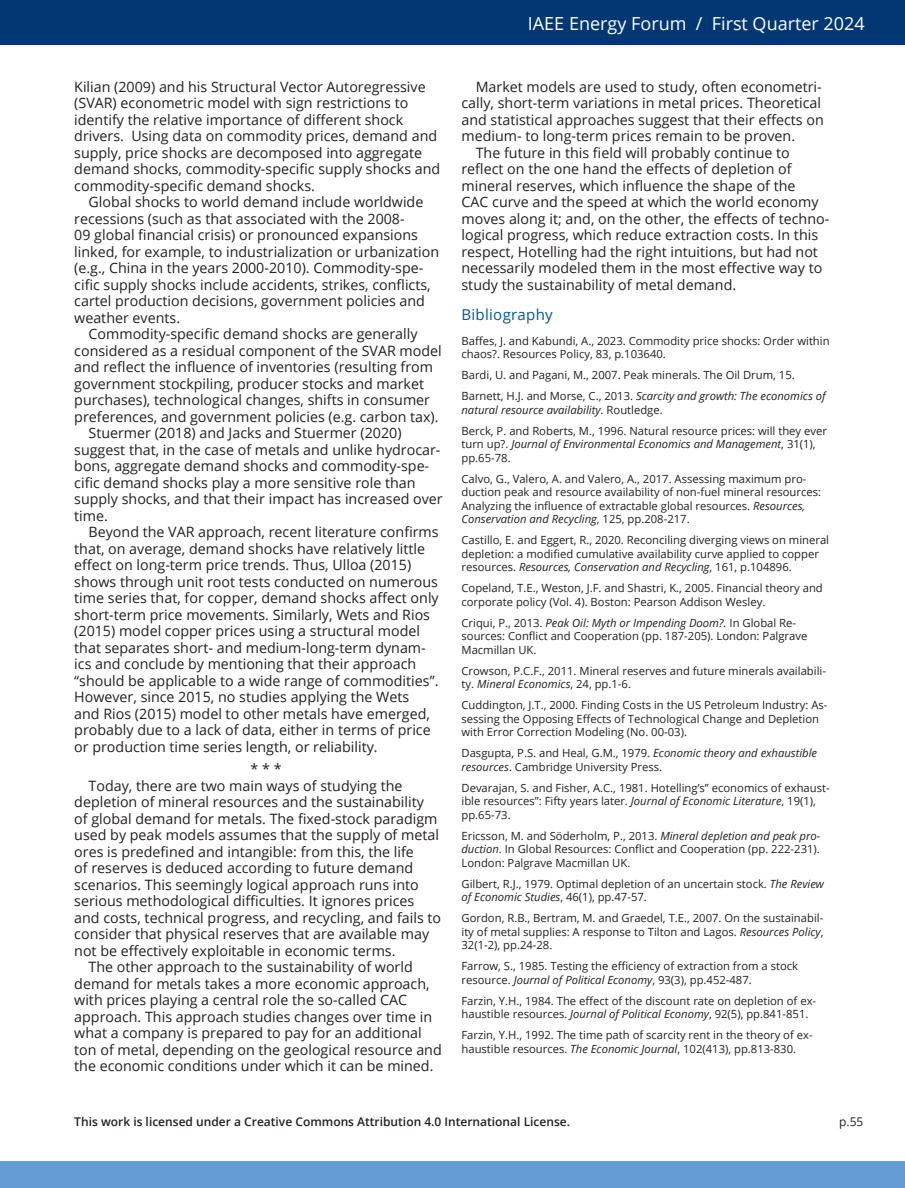
<style>
.page{position:relative;width:905px;height:1188px;background:#fff}
.page>*{position:absolute;margin:0;border:0;box-sizing:border-box;transform-origin:0 0}
.t1{font:18px "Open Sans";color:#fff}
.Heading_NEW{font:15px "Open Sans";letter-spacing:.02em;color:#0155a5}
.Body_Text_NEW{font:14.25px/16.5px "Open Sans";color:#231f20}
.t2{font:600 12px "Open Sans";color:#231f20}
.t3{font:12px "Open Sans";color:#231f20}
.Footnotes___References_NEW{font:11.25px/13.5px "Open Sans";color:#231f20}
.Footnotes___References_NEW-2{font:italic 11.25px/13.5px "Open Sans";color:#231f20}
.s1{font-style:normal}
.s2{font-style:italic}
</style>
<div class="page">
<div style="left:0;top:0;width:904px;height:45px;background:#013874"></div>
<div style="left:0;top:1161px;width:904px;height:27px;background:#639dd4"></div>
<p class="Body_Text_NEW" style="left:74px;top:78px;width:367px">Kilian (2009) and his Structural Vector Autoregressive (SVAR) econometric model with sign restrictions to identify the relative importance of different shock drivers. Using data on commodity prices, demand and supply, price shocks are decomposed into aggregate demand shocks, commodity-specific supply shocks and commodity-specific demand shocks.</p>
<p class="Body_Text_NEW" style="left:74px;top:194px;width:366px;text-indent:14px">Global shocks to world demand include worldwide recessions (such as that associated with the 2008-<br>09 global financial crisis) or pronounced expansions linked, for example, to industrialization or urbanization (e.g., China in the years 2000-2010). Commodity-spe&shy;cific supply shocks include accidents, strikes, conflicts, cartel production decisions, government policies and weather events.</p>
<p class="Body_Text_NEW" style="left:74px;top:326px;width:369px;text-indent:14px">Commodity-specific demand shocks are generally considered as a residual component of the SVAR model and reflect the influence of inventories (resulting from government stockpiling, producer stocks and market purchases), technological changes, shifts in consumer preferences, and government policies (e.g. carbon tax).</p>
<p class="Body_Text_NEW" style="left:74px;top:425px;width:370px;text-indent:14px">Stuermer (2018) and Jacks and Stuermer (2020) suggest that, in the case of metals and unlike hydrocar&shy;bons, aggregate demand shocks and commodity-spe&shy;cific demand shocks play a more sensitive role than supply shocks, and that their impact has increased over time.</p>
<p class="Body_Text_NEW" style="left:74px;top:524px;width:366px;text-indent:14px">Beyond the VAR approach, recent literature confirms that, on average, demand shocks have relatively little effect on long-term price trends. Thus, Ulloa (2015) shows through unit root tests conducted on numerous time series that, for copper, demand shocks affect only short-term price movements. Similarly, Wets and Rios (2015) model copper prices using a structural model that separates short- and medium-long-term dynam&shy;ics and conclude by mentioning that their approach “should be applicable to a wide range of commodities”.<br>However, since 2015, no studies applying the Wets<br>and Rios (2015) model to other metals have emerged, probably due to a lack of data, either in terms of price or production time series length, or reliability.</p>
<p class="Body_Text_NEW" style="left:250px;top:761px;width:33px">* * *</p>
<p class="Body_Text_NEW" style="left:74px;top:777px;width:368px;text-indent:14px">Today, there are two main ways of studying the depletion of mineral resources and the sustainability<br>of global demand for metals. The fixed-stock paradigm used by peak models assumes that the supply of metal ores is predefined and intangible: from this, the life<br>of reserves is deduced according to future demand scenarios. This seemingly logical approach runs into serious methodological difficulties. It ignores prices and costs, technical progress, and recycling, and fails to consider that physical reserves that are available may not be effectively exploitable in economic terms.</p>
<p class="Body_Text_NEW" style="left:74px;top:959px;width:369px;text-indent:14px">The other approach to the sustainability of world demand for metals takes a more economic approach, with prices playing a central role the so-called CAC approach. This approach studies changes over time in what a company is prepared to pay for an additional ton of metal, depending on the geological resource and the economic conditions under which it can be mined.</p>
<p class="t1" style="left:528px;top:11px;width:338px">IAEE Energy Forum / First Quarter 2024</p>
<p class="Body_Text_NEW" style="left:461px;top:78px;width:364px;text-indent:14px">Market models are used to study, often econometri&shy;cally, short-term variations in metal prices. Theoretical and statistical approaches suggest that their effects on medium- to long-term prices remain to be proven.</p>
<p class="Body_Text_NEW" style="left:461px;top:144px;width:369px;text-indent:14px">The future in this field will probably continue to reflect on the one hand the effects of depletion of mineral reserves, which influence the shape of the<br>CAC curve and the speed at which the world economy moves along it; and, on the other, the effects of techno&shy;logical progress, which reduce extraction costs. In this respect, Hotelling had the right intuitions, but had not necessarily modeled them in the most effective way to study the sustainability of metal demand.</p>
<p class="Heading_NEW" style="left:461px;top:304px;width:93px">Bibliography</p>
<p class="Footnotes___References_NEW" style="left:461px;top:334px;width:369px">Baffes, J. and Kabundi, A., 2023. Commodity price shocks: Order within chaos?. Resources Policy, 83, p.103640.</p>
<p class="Footnotes___References_NEW" style="left:461px;top:368px;width:335px">Bardi, U. and Pagani, M., 2007. Peak minerals. The Oil Drum, 15.</p>
<p class="Footnotes___References_NEW-2" style="left:461px;top:389px;width:365px"><span class="s1">Barnett, H.J. and Morse, C., 2013.</span> Scarcity and growth: The economics of natural resource availability<span class="s1">. Routledge.</span></p>
<p class="Footnotes___References_NEW" style="left:461px;top:424px;width:367px">Berck, P. and Roberts, M., 1996. Natural resource prices: will they ever turn up?. <span class="s2">Journal of Environmental Economics and Management</span>, 31(1), pp.65-78.</p>
<p class="Footnotes___References_NEW" style="left:461px;top:472px;width:361px">Calvo, G., Valero, A. and Valero, A., 2017. Assessing maximum pro&shy;duction peak and resource availability of non-fuel mineral resources:<br>Analyzing the influence of extractable global resources. <span class="s2">Resources, Conservation and Recycling</span>, 125, pp.208-217.</p>
<p class="Footnotes___References_NEW" style="left:461px;top:533px;width:369px">Castillo, E. and Eggert, R., 2020. Reconciling diverging views on mineral depletion: a modified cumulative availability curve applied to copper resources. <span class="s2">Resources, Conservation and Recycling</span>, 161, p.104896.</p>
<p class="Footnotes___References_NEW" style="left:461px;top:581px;width:363px">Copeland, T.E., Weston, J.F. and Shastri, K., 2005. Financial theory and corporate policy (Vol. 4). Boston: Pearson Addison Wesley.</p>
<p class="Footnotes___References_NEW" style="left:461px;top:616px;width:347px">Criqui, P., 2013. <span class="s2">Peak Oil: Myth or Impending Doom?.</span> In Global Re&shy;sources: Conflict and Cooperation (pp. 187-205). London: Palgrave<br>Macmillan UK.</p>
<p class="Footnotes___References_NEW" style="left:461px;top:664px;width:366px">Crowson, P.C.F., 2011. Mineral reserves and future minerals availabili&shy;ty. <span class="s2">Mineral Economics</span>, 24, pp.1-6.</p>
<p class="Footnotes___References_NEW" style="left:461px;top:698px;width:367px">Cuddington, J.T., 2000. Finding Costs in the US Petroleum Industry: As&shy;sessing the Opposing Effects of Technological Change and Depletion with Error Correction Modeling (No. 00-03).</p>
<p class="Footnotes___References_NEW" style="left:461px;top:746px;width:357px">Dasgupta, P.S. and Heal, G.M., 1979. <span class="s2">Economic theory and exhaustible resources</span>. Cambridge University Press.</p>
<p class="Footnotes___References_NEW" style="left:461px;top:781px;width:370px">Devarajan, S. and Fisher, A.C., 1981. Hotelling’s” economics of exhaust&shy;ible resources”: Fifty years later. <span class="s2">Journal of Economic Literature</span>, 19(1), pp.65-73.</p>
<p class="Footnotes___References_NEW" style="left:461px;top:829px;width:360px;text-align:justify">Ericsson, M. and Söderholm, P., 2013. <span class="s2">Mineral depletion and peak pro&shy;duction</span>. In Global Resources: Conflict and Cooperation (pp. 222-231).<br>London: Palgrave Macmillan UK.</p>
<p class="Footnotes___References_NEW" style="left:461px;top:877px;width:364px">Gilbert, R.J., 1979. Optimal depletion of an uncertain stock. <span class="s2">The Review of Economic Studies</span>, 46(1), pp.47-57.</p>
<p class="Footnotes___References_NEW" style="left:461px;top:911px;width:363px;text-align:justify">Gordon, R.B., Bertram, M. and Graedel, T.E., 2007. On the sustainabil&shy;ity of metal supplies: A response to Tilton and Lagos. <span class="s2">Resources Policy</span>, 32(1-2), pp.24-28.</p>
<p class="Footnotes___References_NEW" style="left:461px;top:959px;width:338px">Farrow, S., 1985. Testing the efficiency of extraction from a stock resource. <span class="s2">Journal of Political Economy</span>, 93(3), pp.452-487.</p>
<p class="Footnotes___References_NEW" style="left:461px;top:994px;width:356px">Farzin, Y.H., 1984. The effect of the discount rate on depletion of ex&shy;haustible resources. <span class="s2">Journal of Political Economy</span>, 92(5), pp.841-851.</p>
<p class="Footnotes___References_NEW" style="left:461px;top:1028px;width:352px">Farzin, Y.H., 1992. The time path of scarcity rent in the theory of ex&shy;haustible resources. <span class="s2">The Economic Journal</span>, 102(413), pp.813-830.</p>
<p class="t2" style="left:74px;top:1114px;width:497px">This work is licensed under a Creative Commons Attribution 4.0 International License.</p>
<p class="t3" style="left:839px;top:1114px;width:26px">p.55</p>
</div>
